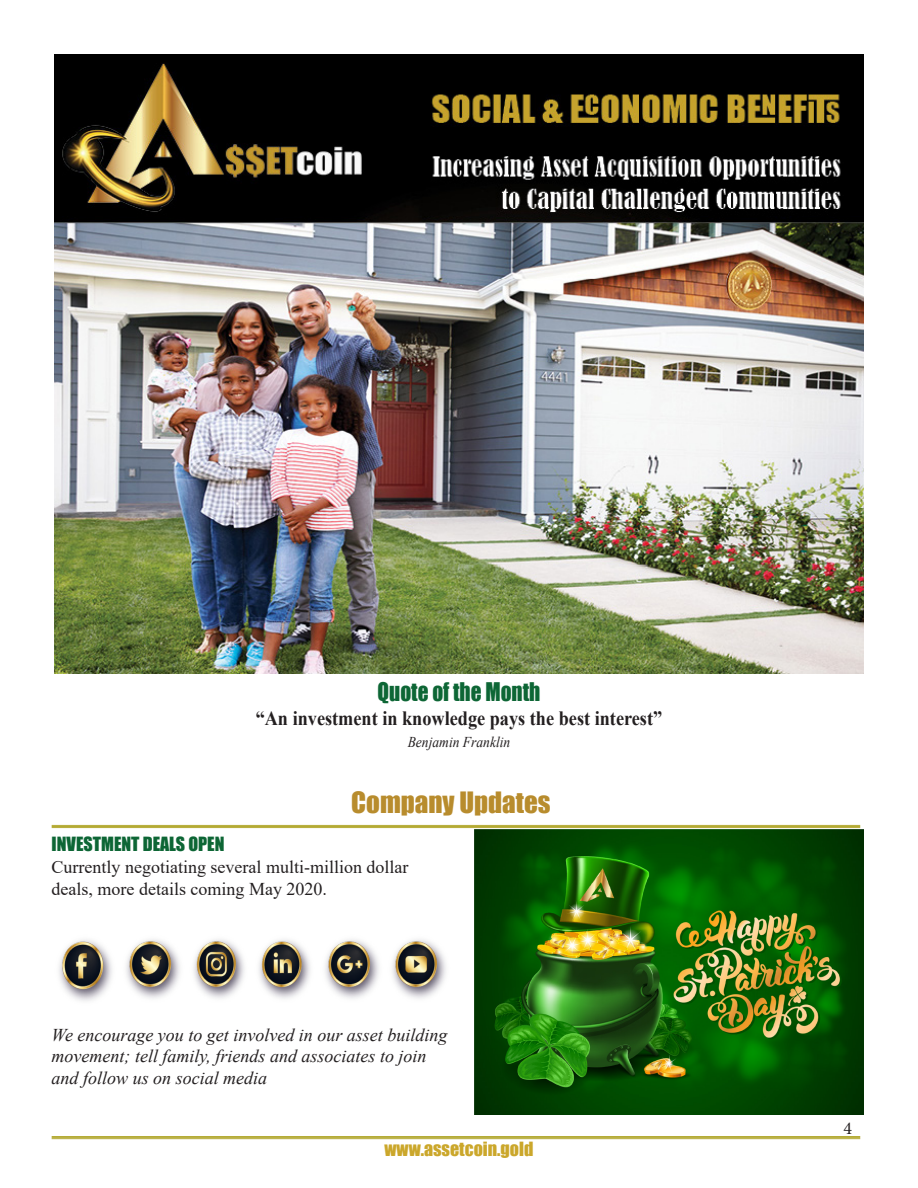
<style>
.page{position:relative;width:918px;height:1188px;background:#fff}
.page>*{position:absolute;margin:0;border:0;box-sizing:border-box;transform-origin:0 0}
.t1{font:27px "Impact";color:#b88c2d}
.t2{font:23.55px "Impact";color:#0d6635;scale:.9 1}
.t3{font:700 20.25px "Times New Roman";color:#231f20;scale:.9 1}
.t4{font:italic 18px/21.6px "Times New Roman";color:#231f20}
.t5{font:18px/21.6px "Times New Roman";color:#231f20}
.t6{font:18px "Impact";color:#0d6635}
.t7{font:18px "Impact";color:#cba72b}
.t8{font:18px "Minion Pro";color:#231f20}
.t9{font:italic 15px "Times New Roman";color:#231f20;scale:.9 1}
</style>
<div class="page">
<hr style="left:52px;top:825px;width:808px;height:1px;background:#b4aa33">
<hr style="left:52px;top:826px;width:808px;height:1px;background:#b4aa33">
<hr style="left:52px;top:827px;width:808px;height:1px;background:#b4aa33">
<img style="left:59px;top:939px;width:53px;height:62px">
<img style="left:126px;top:939px;width:54px;height:60px">
<img style="left:193px;top:939px;width:52px;height:60px">
<img style="left:259px;top:939px;width:187px;height:60px">
<img style="left:55px;top:55px;width:808px;height:618px">
<hr style="left:52px;top:1136px;width:808px;height:1px;background:#b4aa33">
<hr style="left:52px;top:1137px;width:808px;height:1px;background:#b4aa33">
<hr style="left:52px;top:1138px;width:808px;height:1px;background:#b4aa33">
<img style="left:475px;top:830px;width:388px;height:285px">
<p class="t2" style="left:378px;top:673px;width:182px">Quote of the Month</p>
<p class="t3" style="left:256px;top:704px;width:453px">“An investment in knowledge pays the best interest”</p>
<p class="t9" style="left:408px;top:731px;width:115px">Benjamin Franklin</p>
<p class="t1" style="left:351px;top:781px;width:201px">Company Updates</p>
<p class="t6" style="left:52px;top:830px;width:174px">INVESTMENT DEALS OPEN</p>
<p class="t5" style="left:52px;top:856px;width:358px">Currently negotiating several multi-million dollar deals, more details coming May 2020.</p>
<p class="t4" style="left:52px;top:1023px;width:397px">We encourage you to get involved in our asset building movement; tell family, friends and associates to join and follow us on social media</p>
<p class="t7" style="left:385px;top:1135px;width:150px">www.assetcoin.gold</p>
<p class="t8" style="left:843px;top:1117px;width:10px">4</p>
</div>
